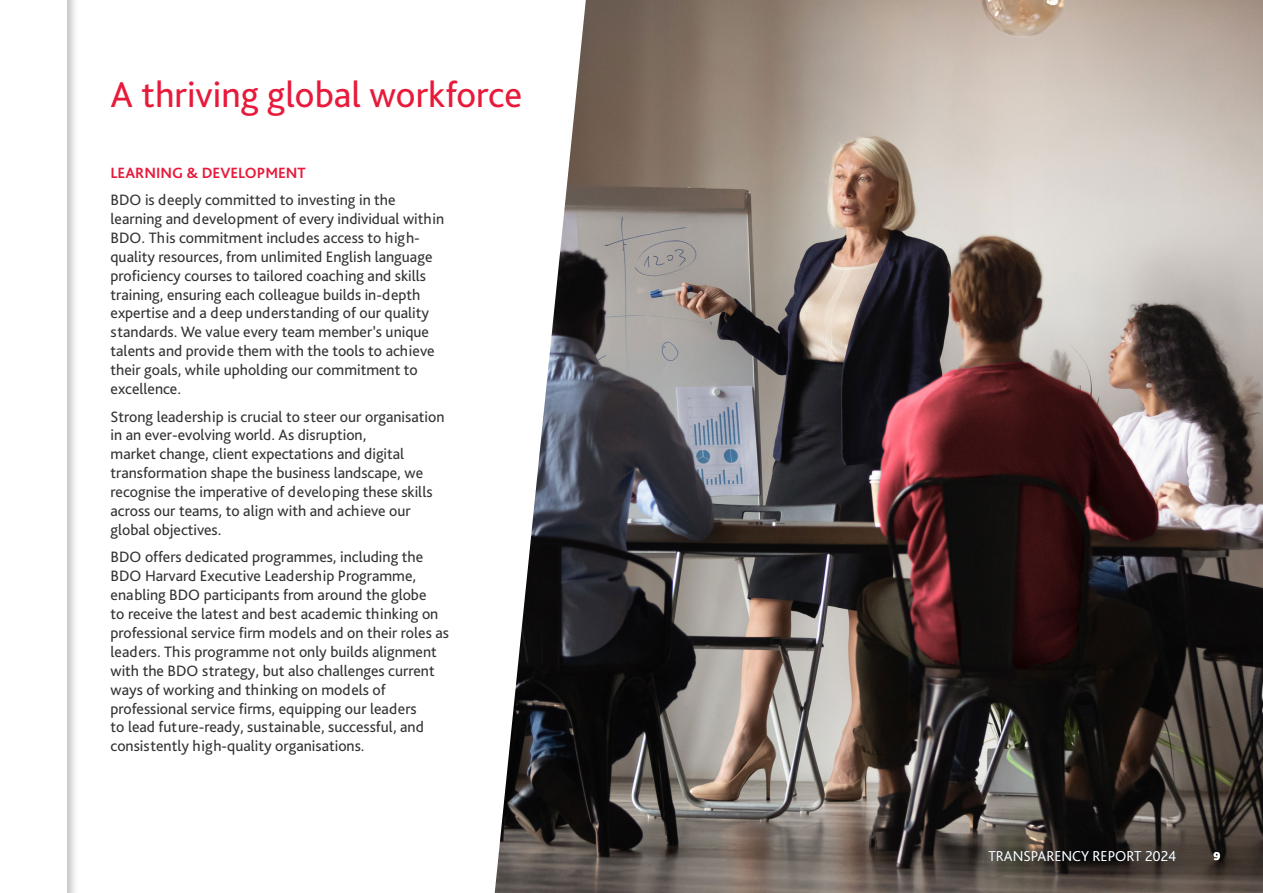
<style>
.page{position:relative;width:1263px;height:893px;background:#fff}
.page>*{position:absolute;margin:0;border:0;box-sizing:border-box;transform-origin:0 0}
.t1{font:37.5px "Bliss Pro";color:#e81a3b}
.t2{font:15.75px/18.9px "Bliss Pro";color:#333}
.t3{font:700 15.6px "Bliss Pro";color:#e81a3b}
.t4{font:300 15px "Bliss Pro";color:#fff}
.t5{font:800 12px "Bliss Pro";color:#fff}
</style>
<div class="page">
<img style="left:495px;top:0;width:768px;height:893px">
<div style="left:0;top:0;width:80px;height:893px;background:#000;opacity:.25"></div>
<div style="left:0;top:0;width:67px;height:893px;background:#fff"></div>
<h1 class="t1" style="left:111px;top:71px;width:413px">A thriving global workforce</h1>
<p class="t3" style="left:111px;top:163px;width:197px">LEARNING &amp; DEVELOPMENT</p>
<p class="t2" style="left:111px;top:190px;width:335px">BDO is deeply committed to investing in the learning and development of every individual within BDO. This commitment includes access to high&shy;quality resources, from unlimited English language proficiency courses to tailored coaching and skills training, ensuring each colleague builds in-depth expertise and a deep understanding of our quality standards. We value every team member’s unique talents and provide them with the tools to achieve their goals, while upholding our commitment to excellence.</p>
<p class="t2" style="left:111px;top:406px;width:335px">Strong leadership is crucial to steer our organisation in an ever-evolving world. As disruption,<br>market change, client expectations and digital transformation shape the business landscape, we recognise the imperative of developing these skills across our teams, to align with and achieve our global objectives.</p>
<p class="t2" style="left:111px;top:547px;width:340px">BDO offers dedicated programmes, including the BDO Harvard Executive Leadership Programme, enabling BDO participants from around the globe<br>to receive the latest and best academic thinking on professional service firm models and on their roles as leaders. This programme not only builds alignment with the BDO strategy, but also challenges current ways of working and thinking on models of professional service firms, equipping our leaders<br>to lead future-ready, sustainable, successful, and consistently high-quality organisations.</p>
<p class="t4" style="left:988px;top:846px;width:189px">TRANSPARENCY REPORT 2024</p>
<p class="t5" style="left:1213px;top:848px;width:8px">9</p>
</div>
